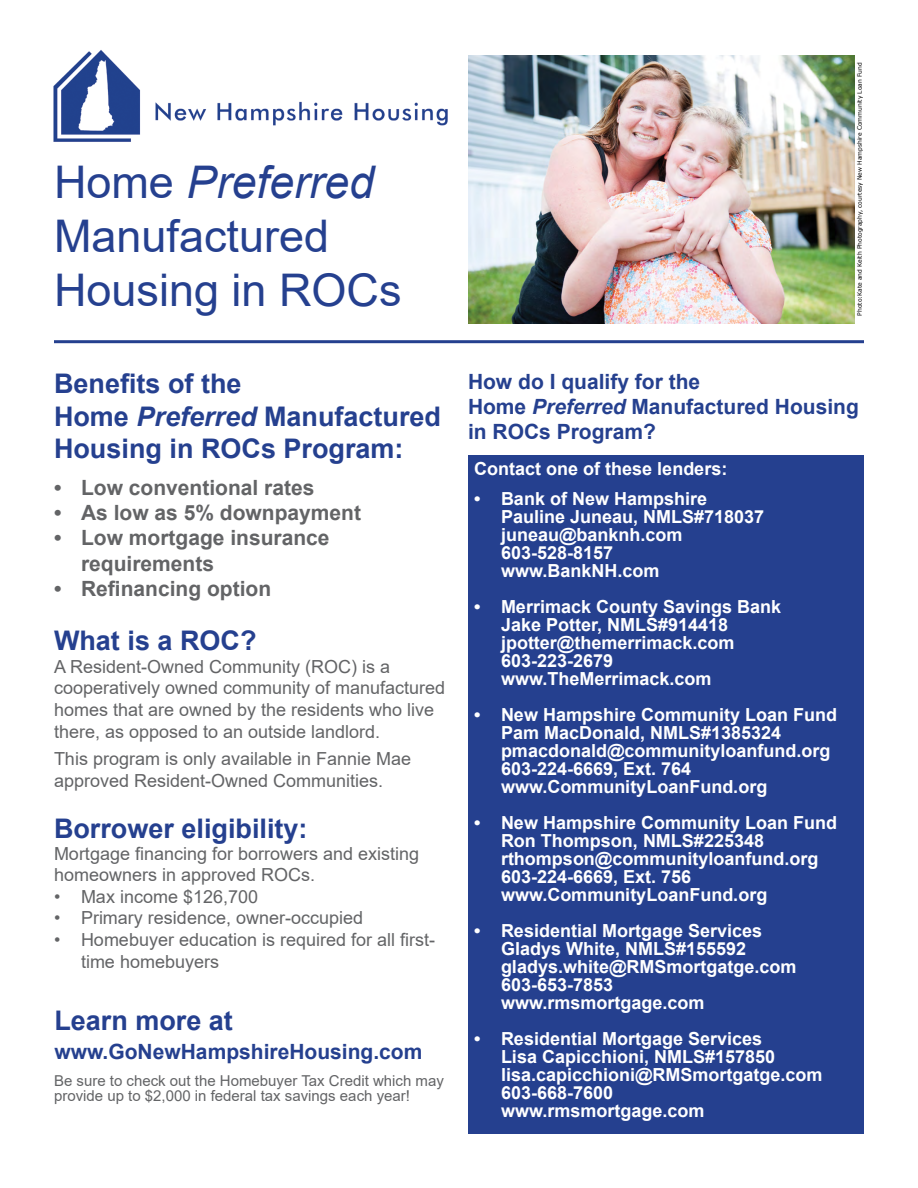
<style>
.page{position:relative;width:918px;height:1188px;background:#fff}
.page>*{position:absolute;margin:0;border:0;box-sizing:border-box;transform-origin:0 0}
.t1{font:45px/54px "Arial";color:#25408f}
.t2{font:700 27px/32.4px "Arial";color:#25408f}
.t3{font:700 21px/25.2px "Arial";color:#25408f}
.t4{font:700 21px/25.2px "Arial";color:#636466}
.t5{font:700 18px/18px "Arial";color:#fff}
.t6{font:18px/21.6px "Arial";color:#636466}
.t7{font:15px/15px "Arial";color:#636466}
.t8{font:6px "MS Reference Sans Serif";color:#000}
.s1{font-style:italic}
</style>
<div class="page">
<div style="left:468px;top:455px;width:396px;height:679px;background:#25408f"></div>
<hr style="left:54px;top:340px;width:810px;height:3px;background:#25408f">
<img style="left:468px;top:55px;width:386px;height:269px">
<img style="left:53px;top:50px;width:395px;height:92px">
<h1 class="t1" style="left:54px;top:155px;width:349px">Home <span class="s1">Preferred<br></span>Manufactured<br>Housing in ROCs</h1>
<h2 class="t2" style="left:54px;top:368px;width:389px">Benefits of the<br>Home <span class="s1">Preferred</span> Manufactured<br>Housing in ROCs Program:</h2>
<p class="t4" style="left:54px;top:475px;width:262px">• Low conventional rates</p>
<p class="t4" style="left:54px;top:500px;width:309px">• As low as 5% downpayment</p>
<p class="t4" style="left:81px;top:526px;width:250px;text-indent:-27px">• Low mortgage insurance requirements</p>
<p class="t4" style="left:54px;top:576px;width:219px">• Refinancing option</p>
<h2 class="t2" style="left:54px;top:625px;width:204px">What is a ROC?</h2>
<p class="t6" style="left:54px;top:656px;width:393px">A Resident-Owned Community (ROC) is a cooperatively owned community of manufactured homes that are owned by the residents who live there, as opposed to an outside landlord.</p>
<p class="t6" style="left:54px;top:748px;width:359px">This program is only available in Fannie Mae approved Resident-Owned Communities.</p>
<h2 class="t2" style="left:54px;top:812px;width:255px">Borrower eligibility:</h2>
<p class="t6" style="left:54px;top:842px;width:367px">Mortgage financing for borrowers and existing homeowners in approved ROCs.</p>
<p class="t6" style="left:54px;top:886px;width:206px">• Max income $126,700</p>
<p class="t6" style="left:54px;top:907px;width:311px">• Primary residence, owner-occupied</p>
<p class="t6" style="left:81px;top:929px;width:356px;text-indent:-27px">• Homebuyer education is required for all first&shy;time homebuyers</p>
<h2 class="t2" style="left:54px;top:1004px;width:180px">Learn more at</h2>
<p class="t3" style="left:54px;top:1039px;width:369px">www.GoNewHampshireHousing.com</p>
<p class="t7" style="left:54px;top:1074px;width:391px">Be sure to check out the Homebuyer Tax Credit which may provide up to $2,000 in federal tax savings each year!</p>
<p class="t8" style="left:856px;top:316px;width:255px;rotate:-90deg">Photo:Kate and Keith Photography, courtesy New Hampshire Community Loan Fund</p>
<p class="t3" style="left:468px;top:369px;width:392px">How do I qualify for the<br>Home <span class="s1">Preferred</span> Manufactured Housing in ROCs Program?</p>
<p class="t5" style="left:474px;top:460px;width:255px">Contact one of these lenders:</p>
<p class="t5" style="left:501px;top:490px;width:265px;text-indent:-27px">• Bank of New Hampshire<br>Pauline Juneau, NMLS#718037 juneau@banknh.com<br>603-528-8157 www.BankNH.com</p>
<p class="t5" style="left:501px;top:598px;width:282px;text-indent:-27px">• Merrimack County Savings Bank<br>Jake Potter, NMLS#914418 jpotter@themerrimack.com<br>603-223-2679 www.TheMerrimack.com</p>
<p class="t5" style="left:501px;top:706px;width:338px;text-indent:-27px">• New Hampshire Community Loan Fund<br>Pam MacDonald, NMLS#1385324 pmacdonald@communityloanfund.org<br>603-224-6669, Ext. 764 www.CommunityLoanFund.org</p>
<p class="t5" style="left:501px;top:814px;width:338px;text-indent:-27px">• New Hampshire Community Loan Fund<br>Ron Thompson, NMLS#225348 rthompson@communityloanfund.org<br>603-224-6669, Ext. 756 www.CommunityLoanFund.org</p>
<p class="t5" style="left:501px;top:922px;width:297px;text-indent:-27px">• Residential Mortgage Services<br>Gladys White, NMLS#155592 gladys.white@RMSmortgatge.com<br>603-653-7853 www.rmsmortgage.com</p>
<p class="t5" style="left:501px;top:1030px;width:323px;text-indent:-27px">• Residential Mortgage Services<br>Lisa Capicchioni, NMLS#157850 lisa.capicchioni@RMSmortgatge.com<br>603-668-7600<br>www.rmsmortgage.com</p>
</div>
